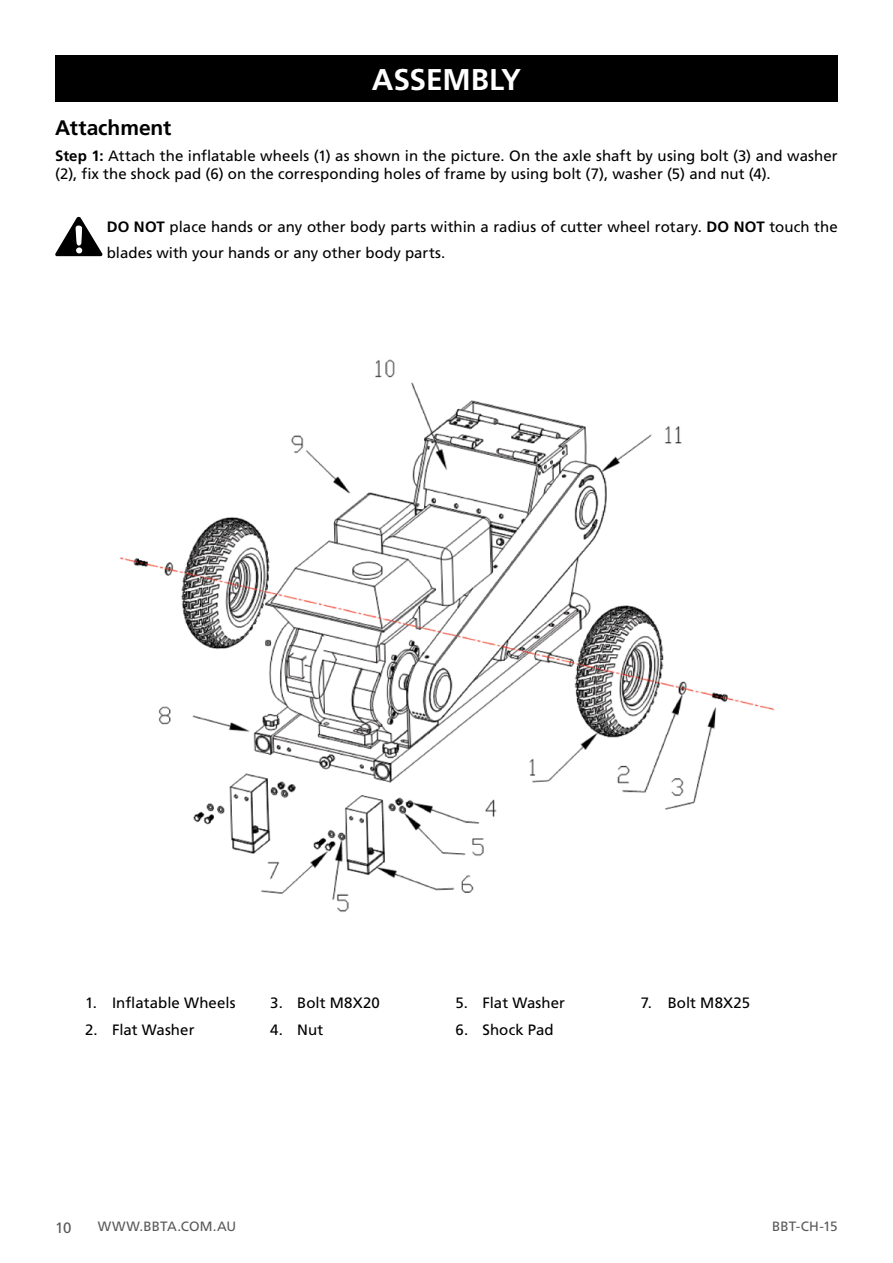
<style>
.page{position:relative;width:893px;height:1263px;background:#fff}
.page>*{position:absolute;margin:0;border:0;box-sizing:border-box;transform-origin:0 0}
.t1{font:700 30px "Frutiger LT Std";letter-spacing:-.005em;color:#fff}
.t2{font:700 21px "Frutiger LT Std";color:#000}
.t3{font:15px/18px "Frutiger LT Std";letter-spacing:.005em;color:#000}
.t4{font:15px "Frutiger LT Std";color:#58595b}
.t5{font:13.5px "Frutiger LT Std";letter-spacing:.005em;color:#58595b}
.s1{font-weight:700}
</style>
<div class="page">
<div style="left:55px;top:55px;width:783px;height:47px;background:#000"></div>
<img style="left:119px;top:359px;width:656px;height:553px">
<svg style="left:55px;top:217px;width:48px;height:39px"></svg>
<h1 class="t1" style="left:372px;top:62px;width:151px">ASSEMBLY</h1>
<h2 class="t2" style="left:55px;top:115px;width:118px">Attachment</h2>
<p class="t3" style="left:55px;top:147px;width:784px"><span class="s1">Step 1:</span> Attach the inflatable wheels (1) as shown in the picture. On the axle shaft by using bolt (3) and washer (2), fix the shock pad (6) on the corresponding holes of frame by using bolt (7), washer (5) and nut (4).</p>
<p class="t3" style="left:107px;top:214px;width:732px;line-height:25.5px"><span class="s1">DO NOT</span> place hands or any other body parts within a radius of cutter wheel rotary. <span class="s1">DO NOT</span> touch the blades with your hands or any other body parts.</p>
<p class="t3" style="left:85px;top:994px;width:152px">1. Inflatable Wheels</p>
<p class="t3" style="left:85px;top:1021px;width:111px">2. Flat Washer</p>
<p class="t3" style="left:270px;top:994px;width:111px">3. Bolt M8X20</p>
<p class="t3" style="left:270px;top:1021px;width:55px">4. Nut</p>
<p class="t4" style="left:55px;top:1218px;width:18px">10</p>
<p class="t5" style="left:98px;top:1219px;width:140px">WWW.BBTA.COM.AU</p>
<p class="t3" style="left:455px;top:994px;width:111px">5. Flat Washer</p>
<p class="t3" style="left:455px;top:1021px;width:100px">6. Shock Pad</p>
<p class="t3" style="left:641px;top:994px;width:111px">7. Bolt M8X25</p>
<p class="t5" style="left:772px;top:1219px;width:67px">BBT-CH-15</p>
</div>
